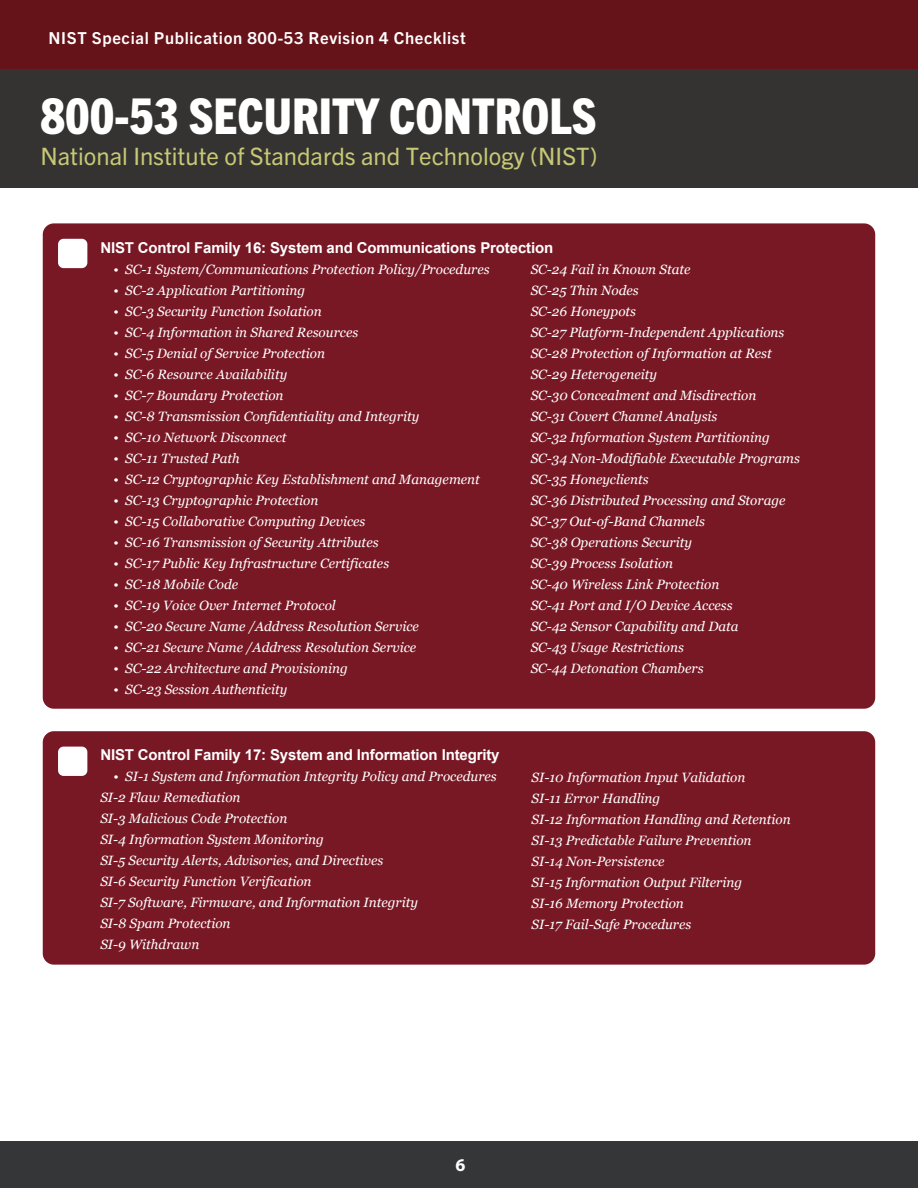
<style>
.page{position:relative;width:918px;height:1188px;background:#fff}
.page>*{position:absolute;margin:0;border:0;box-sizing:border-box;transform-origin:0 0}
.t1{font:800 condensed 49.5px "Trade Gothic Next LT Pro";color:#fff}
.t2{font:24px "Trade Gothic Next LT Pro";color:#c8c875}
.t3{font:700 18px "Myriad Pro";color:#fff}
.t4{font:700 16.5px "Trade Gothic Next LT Pro";letter-spacing:.04em;color:#fff}
.t5{font:700 15px "Arial";letter-spacing:-.01em;color:#fff}
.t6{font:italic 13.5px/21px "Georgia";color:#fff}
</style>
<div class="page">
<div style="left:0;top:0;width:918px;height:69px;background:#661219"></div>
<div style="left:0;top:1141px;width:918px;height:47px;background:#343637"></div>
<div style="left:0;top:69px;width:918px;height:119px;background:#343332"></div>
<div style="left:43px;top:731px;width:832px;height:234px;background:#791825;border-radius:11px"></div>
<div style="left:58px;top:747px;width:29px;height:29px;background:#fff;border-radius:6px"></div>
<div style="left:43px;top:223px;width:832px;height:486px;background:#791825;border-radius:11px"></div>
<div style="left:58px;top:239px;width:29px;height:29px;background:#fff;border-radius:6px"></div>
<p class="t4" style="left:49px;top:26px;width:419px">NIST Special Publication 800-53 Revision 4 Checklist</p>
<h1 class="t1" style="left:40px;top:82px;width:558px">800-53 SECURITY CONTROLS</h1>
<h2 class="t2" style="left:40px;top:140px;width:559px">National Institute of Standards and Technology (NIST)</h2>
<p class="t5" style="left:100px;top:237px;width:454px">NIST Control Family 16: System and Communications Protection</p>
<p class="t6" style="left:113px;top:258px;width:378px">• SC-1 System/Communications Protection Policy/Procedures</p>
<p class="t6" style="left:113px;top:279px;width:193px">• SC-2 Application Partitioning</p>
<p class="t6" style="left:113px;top:300px;width:210px">• SC-3 Security Function Isolation</p>
<p class="t6" style="left:113px;top:321px;width:246px">• SC-4 Information in Shared Resources</p>
<p class="t6" style="left:113px;top:342px;width:213px">• SC-5 Denial of Service Protection</p>
<p class="t6" style="left:113px;top:363px;width:175px">• SC-6 Resource Availability</p>
<p class="t6" style="left:113px;top:384px;width:172px">• SC-7 Boundary Protection</p>
<p class="t6" style="left:113px;top:405px;width:307px">• SC-8 Transmission Confidentiality and Integrity</p>
<p class="t6" style="left:113px;top:426px;width:175px">• SC-10 Network Disconnect</p>
<p class="t6" style="left:113px;top:447px;width:128px">• SC-11 Trusted Path</p>
<p class="t6" style="left:113px;top:468px;width:368px">• SC-12 Cryptographic Key Establishment and Management</p>
<p class="t6" style="left:113px;top:489px;width:207px">• SC-13 Cryptographic Protection</p>
<p class="t6" style="left:113px;top:510px;width:253px">• SC-15 Collaborative Computing Devices</p>
<p class="t6" style="left:113px;top:531px;width:267px">• SC-16 Transmission of Security Attributes</p>
<p class="t6" style="left:113px;top:552px;width:277px">• SC-17 Public Key Infrastructure Certificates</p>
<p class="t6" style="left:113px;top:573px;width:126px">• SC-18 Mobile Code</p>
<p class="t6" style="left:113px;top:594px;width:224px">• SC-19 Voice Over Internet Protocol</p>
<p class="t6" style="left:113px;top:615px;width:307px">• SC-20 Secure Name /Address Resolution Service</p>
<p class="t6" style="left:113px;top:636px;width:305px">• SC-21 Secure Name /Address Resolution Service</p>
<p class="t6" style="left:113px;top:657px;width:236px">• SC-22 Architecture and Provisioning</p>
<p class="t6" style="left:113px;top:678px;width:175px">• SC-23 Session Authenticity</p>
<p class="t6" style="left:531px;top:258px;width:271px">SC-24 Fail in Known State<br>SC-25 Thin Nodes<br>SC-26 Honeypots<br>SC-27 Platform-Independent Applications<br>SC-28 Protection of Information at Rest<br>SC-29 Heterogeneity<br>SC-30 Concealment and Misdirection<br>SC-31 Covert Channel Analysis<br>SC-32 Information System Partitioning<br>SC-34 Non-Modifiable Executable Programs<br>SC-35 Honeyclients<br>SC-36 Distributed Processing and Storage<br>SC-37 Out-of-Band Channels<br>SC-38 Operations Security<br>SC-39 Process Isolation<br>SC-40 Wireless Link Protection<br>SC-41 Port and I/O Device Access<br>SC-42 Sensor Capability and Data<br>SC-43 Usage Restrictions<br>SC-44 Detonation Chambers</p>
<p class="t5" style="left:100px;top:745px;width:401px">NIST Control Family 17: System and Information Integrity</p>
<p class="t6" style="left:100px;top:766px;width:398px;text-indent:13px">• SI-1 System and Information Integrity Policy and Procedures SI-2 Flaw Remediation<br>SI-3 Malicious Code Protection<br>SI-4 Information System Monitoring<br>SI-5 Security Alerts, Advisories, and Directives<br>SI-6 Security Function Verification<br>SI-7 Software, Firmware, and Information Integrity<br>SI-8 Spam Protection<br>SI-9 Withdrawn</p>
<p class="t6" style="left:532px;top:766px;width:261px">SI-10 Information Input Validation<br>SI-11 Error Handling<br>SI-12 Information Handling and Retention<br>SI-13 Predictable Failure Prevention<br>SI-14 Non-Persistence<br>SI-15 Information Output Filtering<br>SI-16 Memory Protection<br>SI-17 Fail-Safe Procedures</p>
<h3 class="t3" style="left:456px;top:1154px;width:11px">6</h3>
</div>
